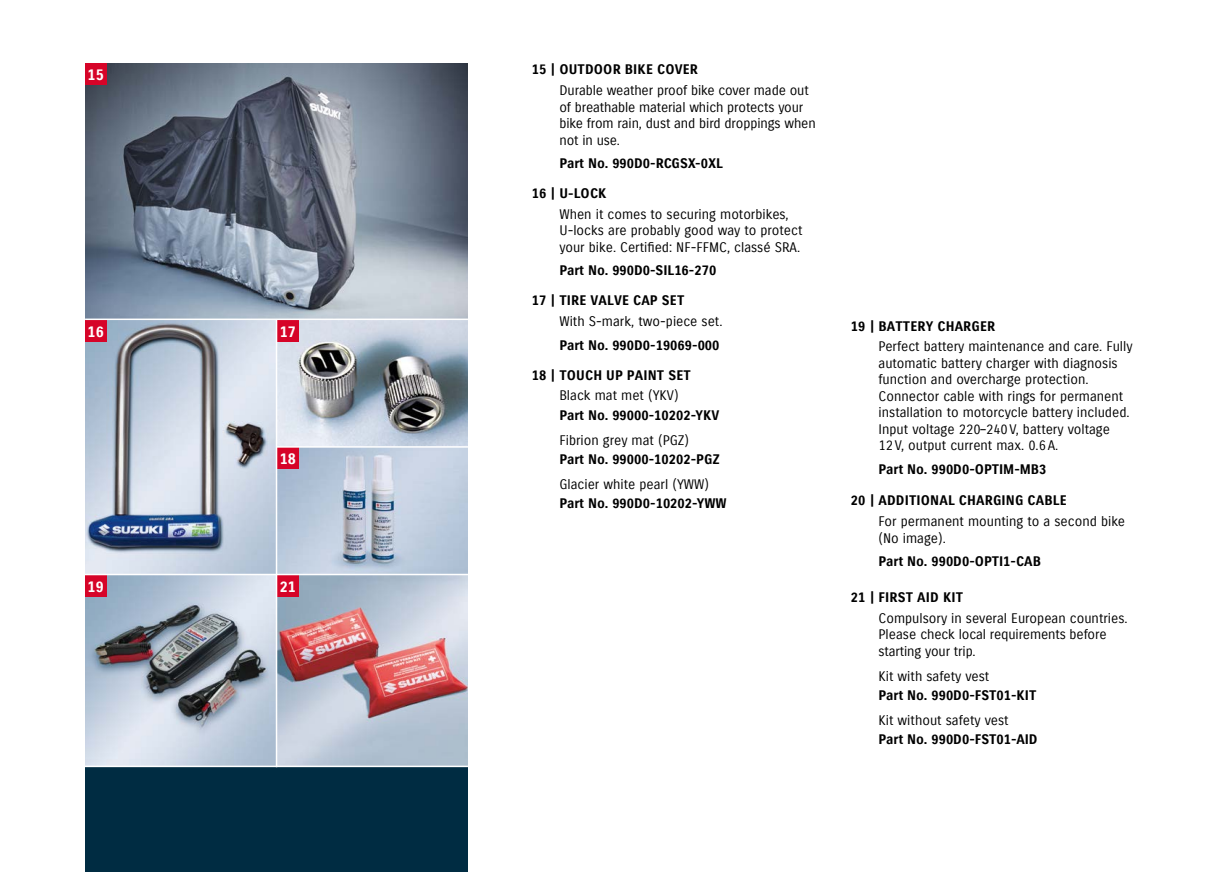
<style>
.page{position:relative;width:1221px;height:872px;background:#fff}
.page>*{position:absolute;margin:0;border:0;box-sizing:border-box;transform-origin:0 0}
.t1{font:15px "Suzuki PRO Bold";color:#fff}
.t2{font:13.5px/16.5px "Suzuki PRO Regular";color:#000}
.t3{font:13.5px "Suzuki PRO Bold";color:#000}
</style>
<div class="page">
<div style="left:85px;top:638px;width:383px;height:234px;background:#002c42"></div>
<img style="left:85px;top:64px;width:383px;height:701px">
<div style="left:85px;top:64px;width:21px;height:21px;background:#d60428"></div>
<div style="left:85px;top:320px;width:21px;height:21px;background:#d60428"></div>
<div style="left:85px;top:575px;width:21px;height:21px;background:#d60428"></div>
<div style="left:277px;top:320px;width:21px;height:21px;background:#d60428"></div>
<div style="left:277px;top:447px;width:21px;height:22px;background:#d60428"></div>
<div style="left:277px;top:575px;width:21px;height:21px;background:#d60428"></div>
<hr style="left:85px;top:318px;width:383px;height:2px;background:#fff">
<hr style="left:276px;top:446px;width:192px;height:1px;background:#fff">
<hr style="left:276px;top:320px;width:1px;height:447px;background:#fff">
<hr style="left:83px;top:574px;width:385px;height:1px;background:#fff">
<hr style="left:83px;top:765px;width:385px;height:2px;background:#fff">
<p class="t1" style="left:88px;top:66px;width:18px">15</p>
<p class="t1" style="left:88px;top:322px;width:18px">16</p>
<p class="t1" style="left:88px;top:577px;width:18px">19</p>
<p class="t1" style="left:280px;top:322px;width:18px">17</p>
<p class="t1" style="left:280px;top:450px;width:18px">18</p>
<p class="t1" style="left:280px;top:577px;width:18px">21</p>
<p class="t3" style="left:531px;top:61px;width:168px">15 | OUTDOOR BIKE COVER</p>
<p class="t2" style="left:559px;top:82px;width:258px">Durable weather proof bike cover made out of breathable material which protects your bike from rain, dust and bird droppings when not in use.</p>
<p class="t3" style="left:559px;top:155px;width:165px">Part No. 990D0-RCGSX-0XL</p>
<p class="t3" style="left:531px;top:185px;width:76px">16 | U-LOCK</p>
<p class="t2" style="left:559px;top:206px;width:244px">When it comes to securing motorbikes,<br>U-locks are probably good way to protect your bike. Certified: NF-FFMC, classé SRA.</p>
<p class="t3" style="left:559px;top:262px;width:158px">Part No. 990D0-SIL16-270</p>
<p class="t3" style="left:531px;top:292px;width:154px">17 | TIRE VALVE CAP SET</p>
<p class="t2" style="left:559px;top:313px;width:164px">With S-mark, two-piece set.</p>
<p class="t3" style="left:559px;top:337px;width:162px">Part No. 990D0-19069-000</p>
<p class="t3" style="left:531px;top:367px;width:161px">18 | TOUCH UP PAINT SET</p>
<p class="t2" style="left:559px;top:387px;width:121px">Black mat met (YKV)</p>
<p class="t3" style="left:559px;top:407px;width:161px">Part No. 99000-10202-YKV</p>
<p class="t2" style="left:559px;top:432px;width:131px">Fibrion grey mat (PGZ)</p>
<p class="t3" style="left:559px;top:451px;width:162px">Part No. 99000-10202-PGZ</p>
<p class="t2" style="left:559px;top:476px;width:151px">Glacier white pearl (YWW)</p>
<p class="t3" style="left:559px;top:495px;width:169px">Part No. 990D0-10202-YWW</p>
<p class="t3" style="left:850px;top:317px;width:146px">19 | BATTERY CHARGER</p>
<p class="t2" style="left:878px;top:338px;width:255px">Perfect battery maintenance and care. Fully automatic battery charger with diagnosis function and overcharge protection.<br>Connector cable with rings for permanent installation to motorcycle battery included.<br>Input voltage 220–240V, battery voltage 12V, output current max. 0.6A.</p>
<p class="t3" style="left:878px;top:461px;width:169px">Part No. 990D0-OPTIM-MB3</p>
<p class="t3" style="left:850px;top:492px;width:217px">20 | ADDITIONAL CHARGING CABLE</p>
<p class="t2" style="left:878px;top:513px;width:248px">For permanent mounting to a second bike (No image).</p>
<p class="t3" style="left:878px;top:553px;width:164px">Part No. 990D0-OPTI1-CAB</p>
<p class="t3" style="left:850px;top:589px;width:114px">21 | FIRST AID KIT</p>
<p class="t2" style="left:878px;top:610px;width:250px">Compulsory in several European countries.<br>Please check local requirements before starting your trip.</p>
<p class="t2" style="left:878px;top:667px;width:112px">Kit with safety vest</p>
<p class="t3" style="left:878px;top:687px;width:159px">Part No. 990D0-FST01-KIT</p>
<p class="t2" style="left:878px;top:712px;width:132px">Kit without safety vest</p>
<p class="t3" style="left:878px;top:731px;width:161px">Part No. 990D0-FST01-AID</p>
</div>
